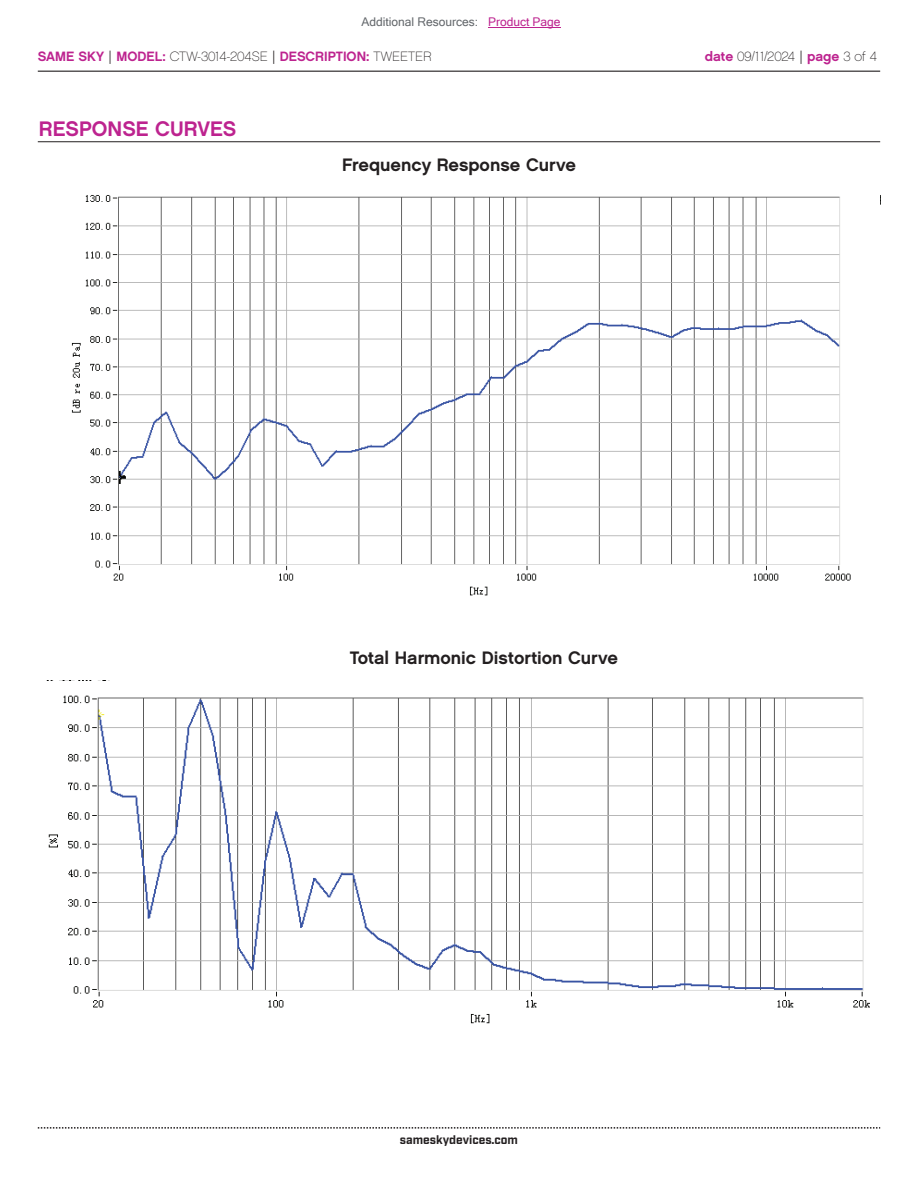
<style>
.page{position:relative;width:918px;height:1188px;background:#fff}
.page>*{position:absolute;margin:0;border:0;box-sizing:border-box;transform-origin:0 0}
.t1{font:21px "Chalet New York Nineteen Sixty";color:#bd238f}
.t2{font:18px "Chalet New York Nineteen Sixty";color:#231f20}
.t3{font:13.5px "Chalet New York Nineteen Sixty";color:#bd238f}
.t4{font:13.5px "Chalet Paris Nineteen Sixty";letter-spacing:-.005em;color:#231f20}
.t5{font:12px "Microsoft Sans Serif";color:#63676b}
.t6{font:700 12px "Industry";color:#231f20}
.s1{color:#bd238f}
.s2{font-family:"Industry";color:#231f20}
.s3{font-family:"Chalet Paris Nineteen Sixty";color:#231f20}
.s4{font-family:"Chalet New York Nineteen Sixty";color:#bd238f}
.s5{font-family:"Industry"}
</style>
<div class="page">
<hr style="left:38px;top:71px;width:842px;height:1px;background:#231f20">
<svg style="left:38px;top:1127px;width:842px;height:2px"></svg>
<img style="left:71px;top:195px;width:780px;height:401px">
<hr style="left:38px;top:141px;width:842px;height:1px;background:#231f20">
<img style="left:48px;top:695px;width:822px;height:329px">
<hr style="left:488px;top:27px;width:73px;height:1px;background:#bd238f">
<p class="t5" style="left:362px;top:15px;width:201px">Additional Resources: <span class="s1">Product Page</span></p>
<p class="t3" style="left:38px;top:47px;width:395px">SAME SKY <span class="s2">|</span> MODEL: <span class="s3">CTW-3014-204SE</span> <span class="s2">|</span> DESCRIPTION: <span class="s3">TWEETER</span></p>
<p class="t4" style="left:705px;top:48px;width:174px"><span class="s4">date</span> 09/11/2024 <span class="s5">|</span> <span class="s4">page</span> 3 of 4</p>
<p class="t1" style="left:39px;top:115px;width:199px">RESPONSE CURVES</p>
<p class="t2" style="left:342px;top:153px;width:235px">Frequency Response Curve</p>
<p class="t2" style="left:350px;top:646px;width:270px">Total Harmonic Distortion Curve</p>
<p class="t6" style="left:400px;top:1132px;width:120px">sameskydevices.com</p>
</div>
